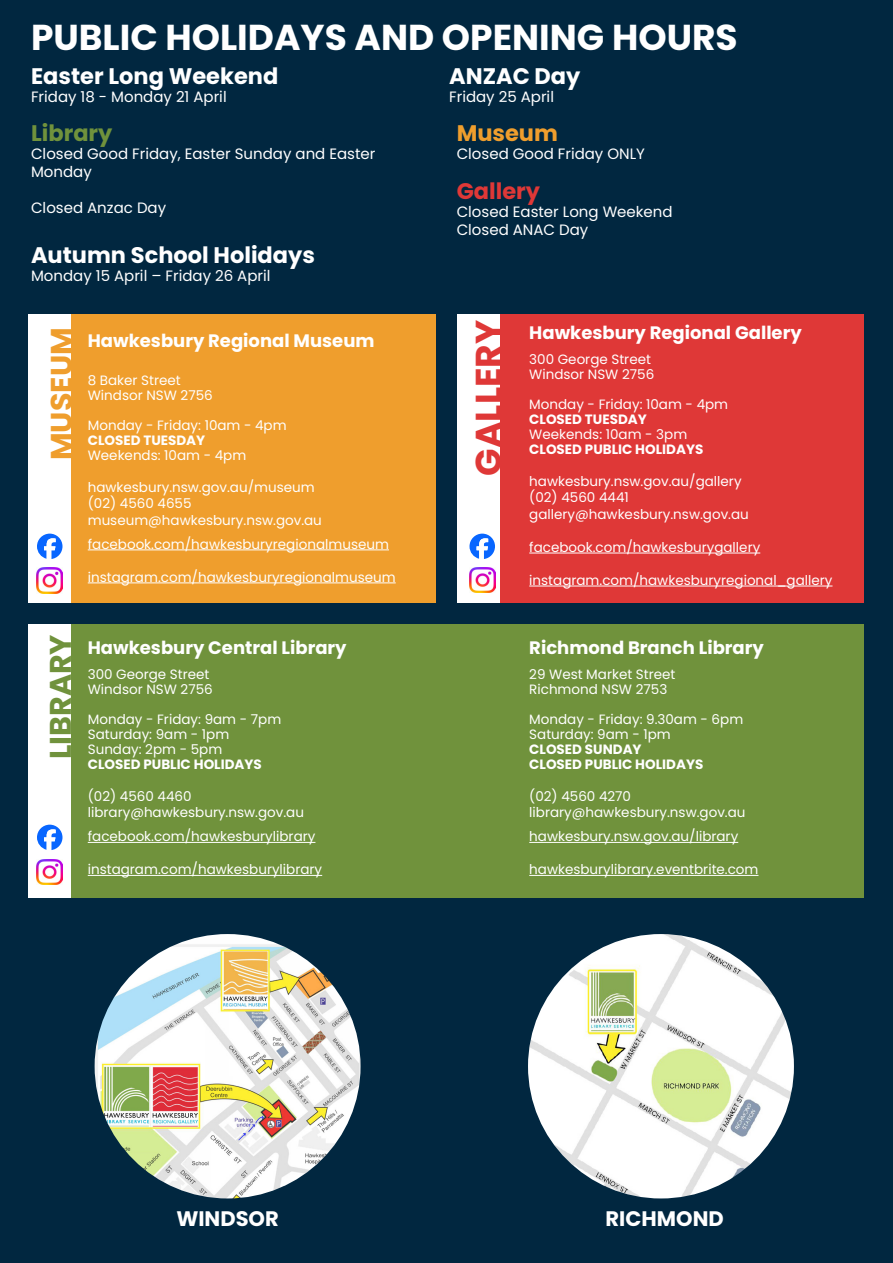
<style>
.page{position:relative;width:893px;height:1263px;background:#012740}
.page>*{position:absolute;margin:0;border:0;box-sizing:border-box;transform-origin:0 0}
.t1{font:700 36px "Poppins";color:#fff}
.t2{font:700 36px "Poppins";color:#df3837}
.t3{font:700 30.15px "Poppins";color:#70923c}
.t4{font:700 30.15px "Poppins";color:#ef9e2d}
.t5{font:700 22.5px "Poppins";color:#fff}
.t6{font:700 22.5px "Poppins";color:#70923c}
.t7{font:700 22.5px "Poppins";color:#df3837}
.t8{font:700 22.5px "Poppins";color:#ef9e2d}
.t9{font:700 21px "Poppins";color:#fff}
.t10{font:700 18px "Poppins";color:#fff}
.t11{font:15px/18px "Poppins";color:#fff}
.t12{font:13.5px/15px "Poppins";color:#fff}
.t13{font:700 13.5px/15px "Poppins";color:#fff}
</style>
<div class="page">
<div style="left:29px;top:624px;width:835px;height:273px;background:#70923c"></div>
<hr style="left:88px;top:842px;width:227px;height:1px;background:#fff">
<hr style="left:88px;top:875px;width:234px;height:1px;background:#fff">
<hr style="left:529px;top:842px;width:209px;height:1px;background:#fff">
<hr style="left:529px;top:875px;width:229px;height:1px;background:#fff">
<div style="left:458px;top:314px;width:406px;height:288px;background:#df3837"></div>
<hr style="left:529px;top:553px;width:231px;height:1px;background:#fff">
<hr style="left:529px;top:586px;width:303px;height:1px;background:#fff">
<div style="left:29px;top:314px;width:406px;height:288px;background:#ef9e2d"></div>
<div style="left:29px;top:314px;width:42px;height:288px;background:#fff"></div>
<hr style="left:88px;top:549px;width:301px;height:1px;background:#fff">
<hr style="left:88px;top:582px;width:308px;height:1px;background:#fff">
<img style="left:528px;top:934px;width:266px;height:264px">
<img style="left:95px;top:934px;width:266px;height:264px">
<div style="left:458px;top:314px;width:42px;height:288px;background:#fff"></div>
<svg style="left:37px;top:534px;width:25px;height:25px"></svg>
<svg style="left:469px;top:534px;width:26px;height:25px"></svg>
<img style="left:37px;top:568px;width:25px;height:25px">
<div style="left:29px;top:624px;width:42px;height:273px;background:#fff"></div>
<svg style="left:37px;top:825px;width:25px;height:25px"></svg>
<img style="left:37px;top:859px;width:25px;height:25px">
<img style="left:469px;top:567px;width:26px;height:26px">
<h1 class="t1" style="left:31px;top:16px;width:708px">PUBLIC HOLIDAYS AND OPENING HOURS</h1>
<h3 class="t5" style="left:31px;top:63px;width:249px">Easter Long Weekend</h3>
<p class="t11" style="left:31px;top:88px;width:197px">Friday 18 - Monday 21 April</p>
<h3 class="t6" style="left:31px;top:120px;width:83px">Library</h3>
<p class="t11" style="left:31px;top:145px;width:346px">Closed Good Friday, Easter Sunday and Easter<br>Monday</p>
<p class="t11" style="left:31px;top:199px;width:137px">Closed Anzac Day</p>
<h3 class="t5" style="left:31px;top:242px;width:285px">Autumn School Holidays</h3>
<p class="t11" style="left:31px;top:267px;width:241px">Monday 15 April – Friday 26 April</p>
<h3 class="t5" style="left:449px;top:63px;width:133px">ANZAC Day</h3>
<p class="t11" style="left:449px;top:88px;width:106px">Friday 25 April</p>
<h3 class="t8" style="left:457px;top:120px;width:103px">Museum</h3>
<p class="t11" style="left:457px;top:145px;width:190px">Closed Good Friday ONLY</p>
<h3 class="t7" style="left:457px;top:178px;width:85px">Gallery</h3>
<p class="t11" style="left:457px;top:202px;width:217px">Closed Easter Long Weekend<br>Closed ANAC Day</p>
<h2 class="t4" style="left:44px;top:460px;width:134px;rotate:-90deg">MUSEUM</h2>
<h1 class="t2" style="left:468px;top:475px;width:157px;rotate:-90deg">GALLERY</h1>
<h3 class="t10" style="left:88px;top:330px;width:288px">Hawkesbury Regional Museum</h3>
<p class="t12" style="left:88px;top:373px;width:126px">8 Baker Street<br>Windsor NSW 2756</p>
<p class="t12" style="left:88px;top:418px;width:200px">Monday - Friday: 10am - 4pm</p>
<p class="t13" style="left:88px;top:433px;width:119px">CLOSED TUESDAY</p>
<p class="t12" style="left:88px;top:448px;width:160px">Weekends: 10am - 4pm</p>
<p class="t12" style="left:88px;top:479px;width:236px;line-height:16.5px">hawkesbury.nsw.gov.au/museum (02) 4560 4655 museum@hawkesbury.nsw.gov.au</p>
<p class="t12" style="left:88px;top:537px;width:303px">facebook.com/hawkesburyregionalmuseum</p>
<p class="t12" style="left:88px;top:570px;width:309px">instagram.com/hawkesburyregionalmuseum</p>
<h2 class="t3" style="left:43px;top:759px;width:126px;rotate:-90deg">LIBRARY</h2>
<h3 class="t10" style="left:88px;top:637px;width:260px">Hawkesbury Central Library</h3>
<p class="t12" style="left:88px;top:667px;width:126px">300 George Street<br>Windsor NSW 2756</p>
<p class="t12" style="left:88px;top:712px;width:195px">Monday - Friday: 9am - 7pm<br>Saturday: 9am - 1pm<br>Sunday: 2pm - 5pm</p>
<p class="t13" style="left:88px;top:757px;width:176px">CLOSED PUBLIC HOLIDAYS</p>
<p class="t12" style="left:88px;top:788px;width:218px;line-height:16.5px">(02) 4560 4460 library@hawkesbury.nsw.gov.au</p>
<p class="t12" style="left:88px;top:829px;width:229px">facebook.com/hawkesburylibrary</p>
<p class="t12" style="left:88px;top:862px;width:236px">instagram.com/hawkesburylibrary</p>
<h3 class="t10" style="left:529px;top:322px;width:274px">Hawkesbury Regional Gallery</h3>
<p class="t12" style="left:529px;top:352px;width:126px">300 George Street<br>Windsor NSW 2756</p>
<p class="t12" style="left:529px;top:397px;width:200px">Monday - Friday: 10am - 4pm</p>
<p class="t13" style="left:529px;top:412px;width:119px">CLOSED TUESDAY</p>
<p class="t12" style="left:529px;top:427px;width:159px">Weekends: 10am - 3pm</p>
<p class="t13" style="left:529px;top:442px;width:176px">CLOSED PUBLIC HOLIDAYS</p>
<p class="t12" style="left:529px;top:473px;width:221px;line-height:16.5px">hawkesbury.nsw.gov.au/gallery (02) 4560 4441 gallery@hawkesbury.nsw.gov.au</p>
<p class="t12" style="left:529px;top:540px;width:232px">facebook.com/hawkesburygallery</p>
<p class="t12" style="left:529px;top:573px;width:305px">instagram.com/hawkesburyregional_gallery</p>
<h3 class="t10" style="left:529px;top:637px;width:236px">Richmond Branch Library</h3>
<p class="t12" style="left:529px;top:667px;width:148px">29 West Market Street<br>Richmond NSW 2753</p>
<p class="t12" style="left:529px;top:712px;width:215px">Monday - Friday: 9.30am - 6pm<br>Saturday: 9am - 1pm</p>
<p class="t13" style="left:529px;top:742px;width:176px">CLOSED SUNDAY<br>CLOSED PUBLIC HOLIDAYS</p>
<p class="t12" style="left:529px;top:788px;width:218px;line-height:16.5px">(02) 4560 4270 library@hawkesbury.nsw.gov.au</p>
<p class="t12" style="left:529px;top:829px;width:210px">hawkesbury.nsw.gov.au/library</p>
<p class="t12" style="left:529px;top:862px;width:231px">hawkesburylibrary.eventbrite.com</p>
<h3 class="t9" style="left:176px;top:1206px;width:104px">WINDSOR</h3>
<h3 class="t9" style="left:606px;top:1206px;width:120px">RICHMOND</h3>
</div>
